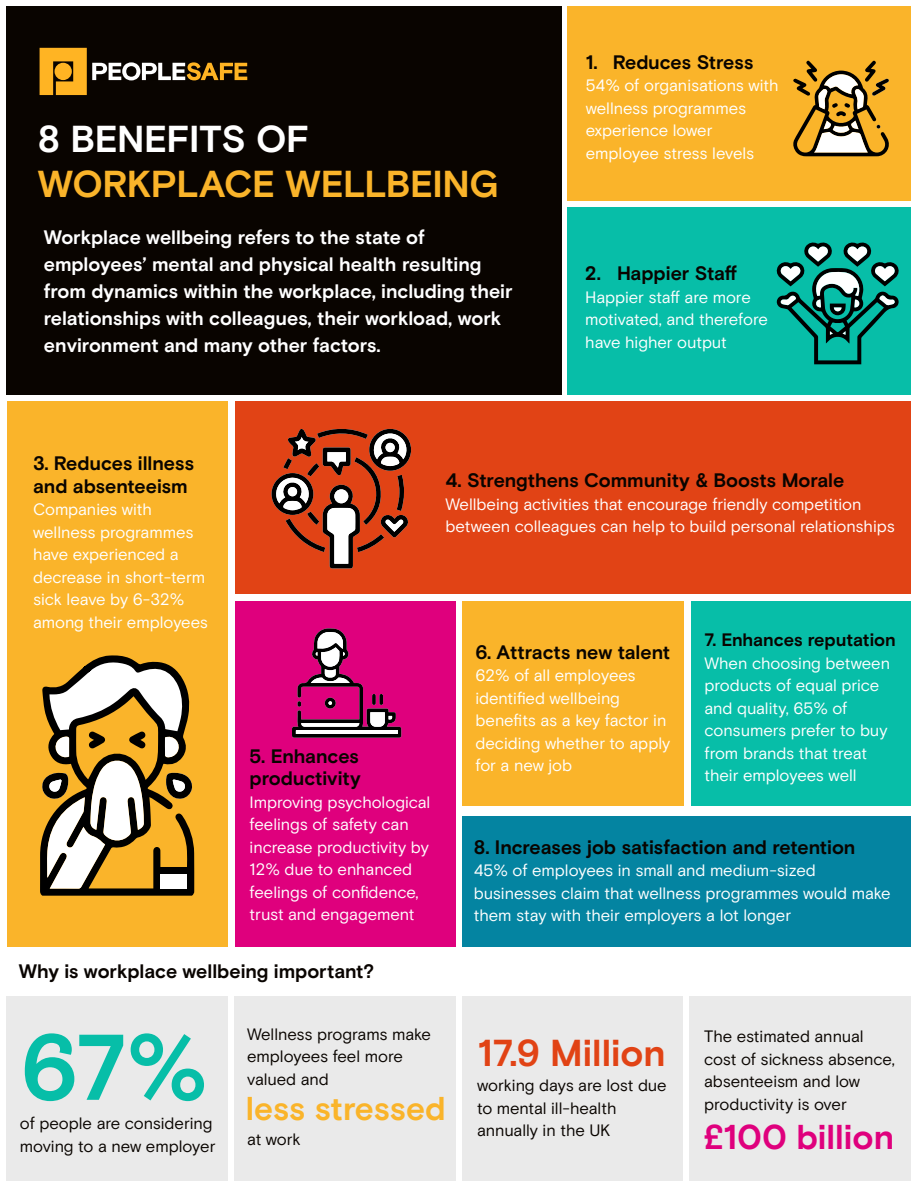
<style>
.page{position:relative;width:918px;height:1188px;background:#fff}
.page>*{position:absolute;margin:0;border:0;box-sizing:border-box;transform-origin:0 0}
.t1{font:700 93px "Basis Grotesque Pro";color:#07bea8}
.t2{font:700 37.5px "Basis Grotesque Pro";letter-spacing:-.015em;color:#fab42a}
.t3{font:700 37.5px "Basis Grotesque Pro";letter-spacing:-.015em;color:#fff}
.t4{font:700 37.5px "Basis Grotesque Pro";color:#e14315}
.t5{font:700 34.5px "Basis Grotesque Pro";color:#df007d}
.t6{font:700 33px "Basis Grotesque Pro";letter-spacing:-.01em;color:#fab42a}
.t7{font:700 19.5px/22.5px "Basis Grotesque Pro";letter-spacing:-.005em;color:#090400}
.t8{font:700 19.5px/27px "Basis Grotesque Pro";color:#fff}
.t9{font:700 18px "Basis Grotesque Pro";letter-spacing:-.005em;color:#090400}
.t10{font:16.5px/22.5px "Basis Grotesque Pro";letter-spacing:-.005em;color:#fff}
.t11{font:16.5px/22.5px "Basis Grotesque Pro";letter-spacing:-.01em;color:#090400}
</style>
<div class="page">
<div style="left:6px;top:6px;width:555px;height:389px;background:#090400"></div>
<div style="left:567px;top:6px;width:344px;height:194px;background:#fab42a"></div>
<div style="left:567px;top:208px;width:344px;height:187px;background:#07bea8"></div>
<div style="left:8px;top:401px;width:220px;height:545px;background:#fab42a"></div>
<div style="left:235px;top:601px;width:220px;height:345px;background:#df007d"></div>
<div style="left:235px;top:401px;width:676px;height:193px;background:#e14315"></div>
<div style="left:462px;top:816px;width:449px;height:131px;background:#0484a1"></div>
<div style="left:462px;top:602px;width:221px;height:204px;background:#fab42a"></div>
<div style="left:691px;top:602px;width:220px;height:204px;background:#07bea8"></div>
<div style="left:6px;top:997px;width:222px;height:184px;background:#eaeaea"></div>
<div style="left:234px;top:997px;width:222px;height:184px;background:#eaeaea"></div>
<div style="left:462px;top:997px;width:221px;height:184px;background:#eaeaea"></div>
<div style="left:689px;top:997px;width:222px;height:184px;background:#eaeaea"></div>
<svg style="left:40px;top:48px;width:207px;height:47px"></svg>
<div style="left:55px;top:63px;width:17px;height:17px;background:#ffb423;border-radius:50%"></div>
<svg style="left:793px;top:61px;width:96px;height:95px"></svg>
<svg style="left:776px;top:242px;width:123px;height:122px"></svg>
<svg style="left:40px;top:655px;width:154px;height:241px"></svg>
<svg style="left:272px;top:428px;width:139px;height:140px"></svg>
<svg style="left:292px;top:628px;width:109px;height:110px"></svg>
<h2 class="t3" style="left:38px;top:117px;width:273px">8 BENEFITS OF</h2>
<h2 class="t2" style="left:38px;top:162px;width:462px">WORKPLACE WELLBEING</h2>
<p class="t8" style="left:44px;top:225px;width:470px">Workplace wellbeing refers to the state of employees’ mental and physical health resulting from dynamics within the workplace, including their relationships with colleagues, their workload, work environment and many other factors.</p>
<p class="t7" style="left:586px;top:51px;width:169px">1. Reduces Stress</p>
<p class="t10" style="left:586px;top:75px;width:195px">54% of organisations with wellness programmes experience lower employee stress levels</p>
<p class="t7" style="left:585px;top:263px;width:153px">2. Happier Staff</p>
<p class="t10" style="left:585px;top:286px;width:184px">Happier staff are more motivated, and therefore have higher output</p>
<p class="t7" style="left:33px;top:453px;width:163px">3. Reduces illness and absenteeism</p>
<p class="t10" style="left:33px;top:498px;width:176px">Companies with wellness programmes have experienced a decrease in short-term sick leave by 6-32% among their employees</p>
<p class="t7" style="left:250px;top:746px;width:113px">5. Enhances productivity</p>
<p class="t10" style="left:250px;top:791px;width:182px">Improving psychological feelings of safety can increase productivity by<br>12% due to enhanced feelings of confidence, trust and engagement</p>
<p class="t7" style="left:19px;top:961px;width:357px">Why is workplace wellbeing important?</p>
<p class="t7" style="left:446px;top:470px;width:400px">4. Strengthens Community &amp; Boosts Morale</p>
<p class="t10" style="left:446px;top:493px;width:451px">Wellbeing activities that encourage friendly competition between colleagues can help to build personal relationships</p>
<p class="t7" style="left:476px;top:641px;width:196px">6. Attracts new talent</p>
<p class="t10" style="left:476px;top:665px;width:196px">62% of all employees identified wellbeing benefits as a key factor in deciding whether to apply for a new job</p>
<p class="t9" style="left:705px;top:629px;width:193px">7. Enhances reputation</p>
<p class="t10" style="left:705px;top:652px;width:187px">When choosing between products of equal price and quality, 65% of consumers prefer to buy from brands that treat their employees well</p>
<p class="t7" style="left:474px;top:836px;width:383px">8. Increases job satisfaction and retention</p>
<p class="t10" style="left:474px;top:860px;width:418px">45% of employees in small and medium-sized businesses claim that wellness programmes would make them stay with their employers a lot longer</p>
<p class="t11" style="left:247px;top:1023px;width:185px">Wellness programs make employees feel more valued and</p>
<h1 class="t1" style="left:21px;top:1013px;width:189px">67%</h1>
<h2 class="t4" style="left:478px;top:1031px;width:189px">17.9 Million</h2>
<h3 class="t6" style="left:246px;top:1090px;width:201px">less stressed</h3>
<p class="t11" style="left:477px;top:1074px;width:191px">working days are lost due to mental ill-health annually in the UK</p>
<p class="t11" style="left:20px;top:1113px;width:197px">of people are considering moving to a new employer</p>
<p class="t11" style="left:247px;top:1129px;width:55px">at work</p>
<p class="t11" style="left:704px;top:1026px;width:192px">The estimated annual cost of sickness absence, absenteeism and low productivity is over</p>
<h3 class="t5" style="left:704px;top:1116px;width:192px">£100 billion</h3>
</div>
